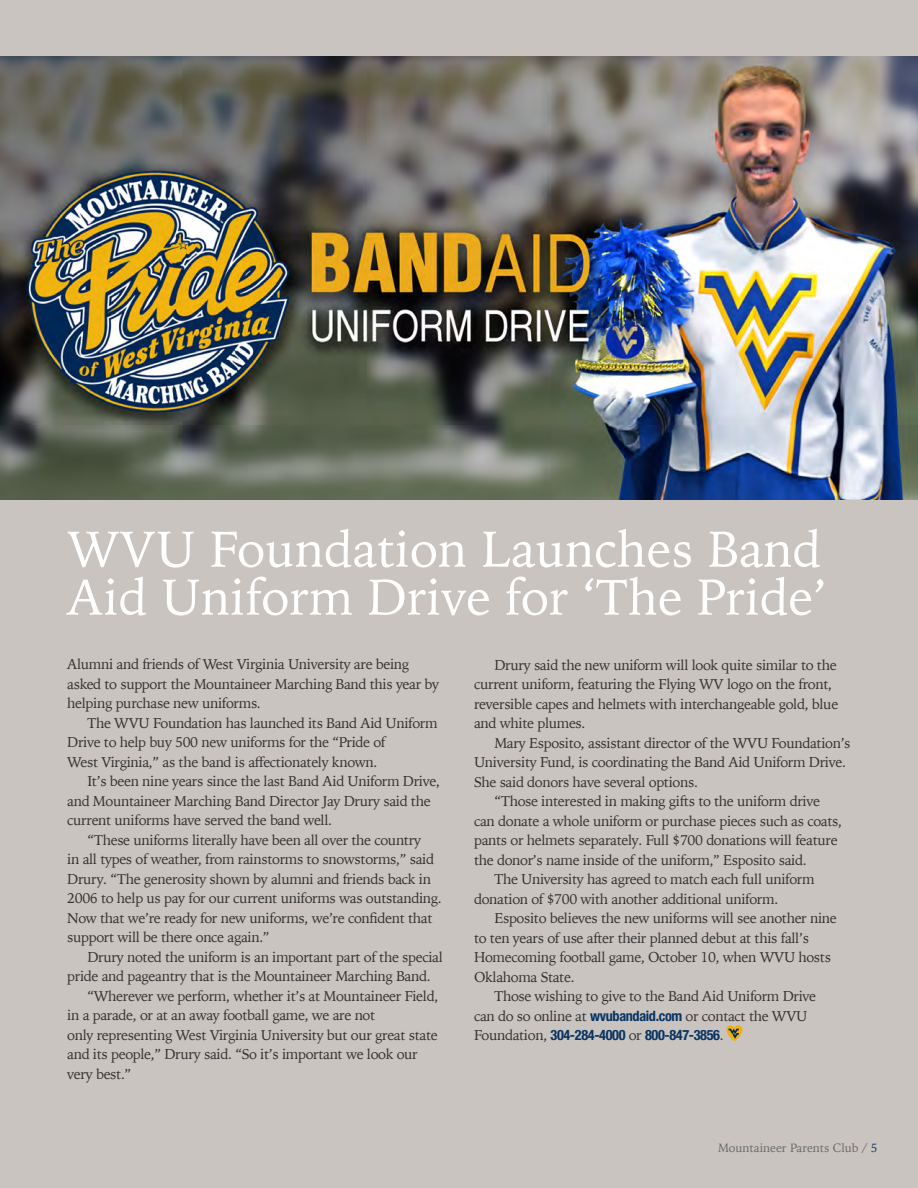
<style>
.page{position:relative;width:918px;height:1188px;background:#c9c4bf}
.page>*{position:absolute;margin:0;border:0;box-sizing:border-box;transform-origin:0 0}
.Default{font:50.4px/48px "Iowan Old Style";color:#fff}
.t1{font:14.25px/19.5px "Iowan Old Style";letter-spacing:-.025em;color:#333233}
.t2{font:12px "Iowan Old Style";color:#69696c}
.s1{font-family:"Helvetica Neue LT Std";font-weight:700;font-stretch:condensed;color:#093362}
.s2{color:#133f6c}
</style>
<div class="page">
<svg style="left:727px;top:1026px;width:15px;height:15px"></svg>
<img style="left:0;top:57px;width:918px;height:443px">
<p class="Default" style="left:67px;top:523px;width:761px">WVU Foundation Launches Band<br>Aid Uniform Drive for ‘The Pride’</p>
<p class="t1" style="left:67px;top:654px;width:373px">Alumni and friends of West Virginia University are being asked to support the Mountaineer Marching Band this year by helping purchase new uniforms.</p>
<p class="t1" style="left:67px;top:712px;width:372px;text-indent:20px">The WVU Foundation has launched its Band Aid Uniform<br>Drive to help buy 500 new uniforms for the “Pride of<br>West Virginia,” as the band is affectionately known.</p>
<p class="t1" style="left:67px;top:771px;width:374px;text-indent:20px">It’s been nine years since the last Band Aid Uniform Drive, and Mountaineer Marching Band Director Jay Drury said the current uniforms have served the band well.</p>
<p class="t1" style="left:67px;top:829px;width:376px;text-indent:20px">“These uniforms literally have been all over the country<br>in all types of weather, from rainstorms to snowstorms,” said Drury. “The generosity shown by alumni and friends back in 2006 to help us pay for our current uniforms was outstanding.<br>Now that we’re ready for new uniforms, we’re confident that support will be there once again.”</p>
<p class="t1" style="left:67px;top:946px;width:377px;text-indent:20px">Drury noted the uniform is an important part of the special pride and pageantry that is the Mountaineer Marching Band.</p>
<p class="t1" style="left:67px;top:985px;width:373px;text-indent:20px">“Wherever we perform, whether it’s at Mountaineer Field, in a parade, or at an away football game, we are not<br>only representing West Virginia University but our great state and its people,” Drury said. “So it’s important we look our very best.”</p>
<p class="t1" style="left:474px;top:655px;width:366px;text-indent:20px">Drury said the new uniform will look quite similar to the current uniform, featuring the Flying WV logo on the front, reversible capes and helmets with interchangeable gold, blue and white plumes.</p>
<p class="t1" style="left:474px;top:733px;width:378px;text-indent:20px">Mary Esposito, assistant director of the WVU Foundation’s<br>University Fund, is coordinating the Band Aid Uniform Drive.<br>She said donors have several options.</p>
<p class="t1" style="left:474px;top:791px;width:369px;text-indent:20px">“Those interested in making gifts to the uniform drive can donate a whole uniform or purchase pieces such as coats, pants or helmets separately. Full $700 donations will feature the donor’s name inside of the uniform,” Esposito said.</p>
<p class="t1" style="left:474px;top:869px;width:342px;text-indent:20px">The University has agreed to match each full uniform donation of $700 with another additional uniform.</p>
<p class="t1" style="left:474px;top:908px;width:364px;text-indent:20px">Esposito believes the new uniforms will see another nine to ten years of use after their planned debut at this fall’s Homecoming football game, October 10, when WVU hosts Oklahoma State.</p>
<p class="t1" style="left:474px;top:986px;width:344px;text-indent:20px">Those wishing to give to the Band Aid Uniform Drive can do so online at <span class="s1">wvubandaid.com</span> or contact the WVU<br>Foundation, <span class="s1">304-284-4000</span> or <span class="s1">800-847-3856</span>.</p>
<p class="t2" style="left:718px;top:1137px;width:161px">Mountaineer Parents Club / <span class="s2">5</span></p>
</div>
